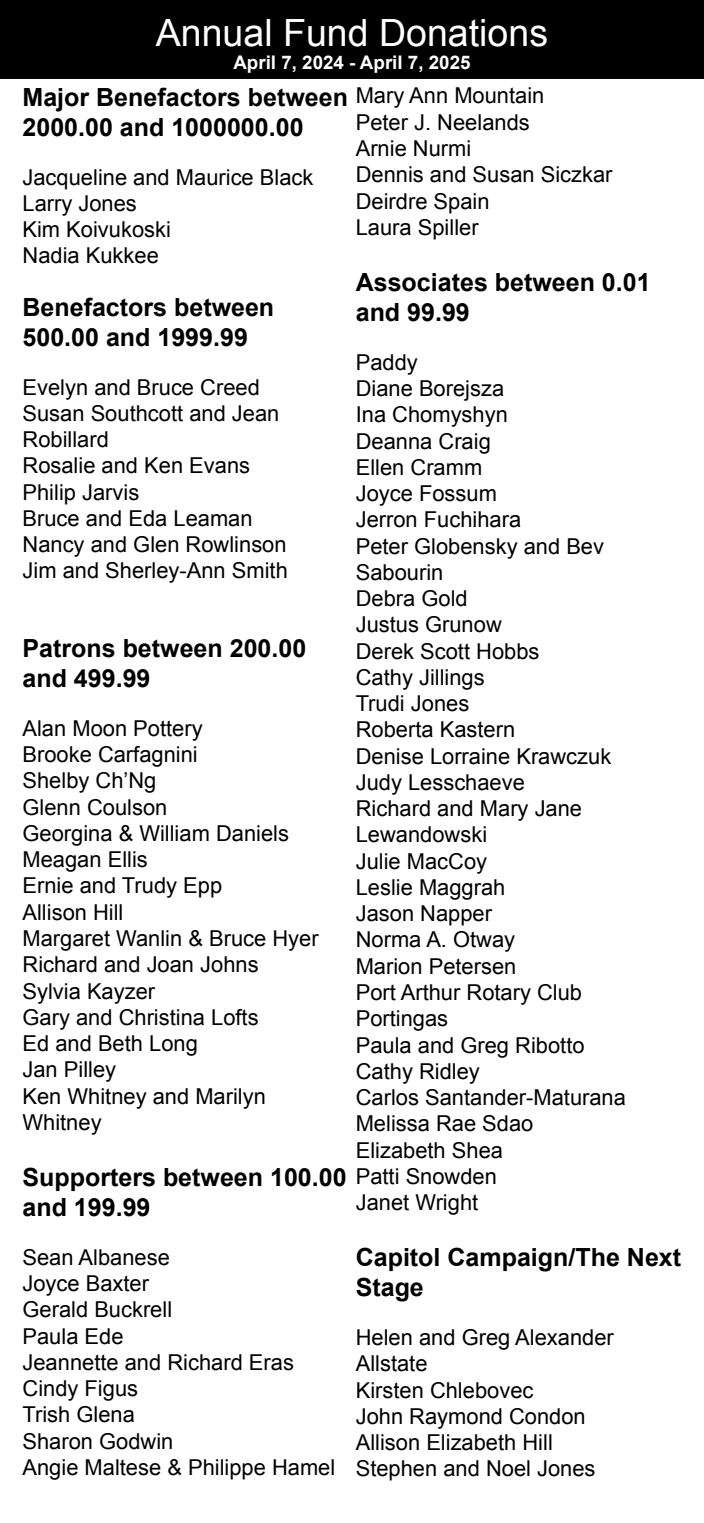
<style>
.page{position:relative;width:704px;height:1523px;background:#fff}
.page>*{position:absolute;margin:0;border:0;box-sizing:border-box;transform-origin:0 0}
.t1{font:37.5px "Arial";color:#fff}
.t2{font:700 25px/30px "Arial";color:#000}
.t3{font:21.88px/26.2px "Arial";color:#000}
.t4{font:700 18.75px "Arial";color:#fff}
</style>
<div class="page">
<div style="left:0;top:0;width:703px;height:78px;background:#000"></div>
<div style="left:0;top:0;width:703px;height:79px;border:1px solid #000"></div>
<h1 class="t1" style="left:156px;top:8px;width:393px">Annual Fund Donations</h1>
<p class="t4" style="left:233px;top:50px;width:238px">April 7, 2024 - April 7, 2025</p>
<p class="t2" style="left:22px;top:83px;width:327px">Major Benefactors between<br>2000.00 and 1000000.00</p>
<p class="t3" style="left:22px;top:164px;width:292px">Jacqueline and Maurice Black<br>Larry Jones<br>Kim Koivukoski<br>Nadia Kukkee</p>
<p class="t2" style="left:22px;top:293px;width:253px">Benefactors between<br>500.00 and 1999.99</p>
<p class="t3" style="left:22px;top:374px;width:267px">Evelyn and Bruce Creed<br>Susan Southcott and Jean<br>Robillard<br>Rosalie and Ken Evans<br>Philip Jarvis<br>Bruce and Eda Leaman<br>Nancy and Glen Rowlinson<br>Jim and Sherley-Ann Smith</p>
<p class="t3" style="left:355px;top:83px;width:258px">Mary Ann Mountain<br>Peter J. Neelands<br>Arnie Nurmi<br>Dennis and Susan Siczkar<br>Deirdre Spain<br>Laura Spiller</p>
<p class="t2" style="left:355px;top:268px;width:296px">Associates between 0.01 and 99.99</p>
<p class="t3" style="left:355px;top:349px;width:271px">Paddy<br>Diane Borejsza<br>Ina Chomyshyn<br>Deanna Craig<br>Ellen Cramm<br>Joyce Fossum<br>Jerron Fuchihara<br>Peter Globensky and Bev<br>Sabourin<br>Debra Gold<br>Justus Grunow<br>Derek Scott Hobbs<br>Cathy Jillings<br>Trudi Jones<br>Roberta Kastern<br>Denise Lorraine Krawczuk<br>Judy Lesschaeve<br>Richard and Mary Jane<br>Lewandowski<br>Julie MacCoy<br>Leslie Maggrah<br>Jason Napper<br>Norma A. Otway<br>Marion Petersen<br>Port Arthur Rotary Club<br>Portingas<br>Paula and Greg Ribotto<br>Cathy Ridley<br>Carlos Santander-Maturana<br>Melissa Rae Sdao<br>Elizabeth Shea<br>Patti Snowden<br>Janet Wright</p>
<p class="t2" style="left:355px;top:1243px;width:327px">Capitol Campaign/The Next<br>Stage</p>
<p class="t3" style="left:355px;top:1324px;width:259px">Helen and Greg Alexander<br>Allstate<br>Kirsten Chlebovec<br>John Raymond Condon<br>Allison Elizabeth Hill<br>Stephen and Noel Jones</p>
<p class="t2" style="left:22px;top:634px;width:285px">Patrons between 200.00 and 499.99</p>
<p class="t3" style="left:22px;top:715px;width:297px">Alan Moon Pottery<br>Brooke Carfagnini<br>Shelby Ch’Ng<br>Glenn Coulson<br>Georgina &amp; William Daniels<br>Meagan Ellis<br>Ernie and Trudy Epp<br>Allison Hill<br>Margaret Wanlin &amp; Bruce Hyer<br>Richard and Joan Johns<br>Sylvia Kayzer<br>Gary and Christina Lofts<br>Ed and Beth Long<br>Jan Pilley<br>Ken Whitney and Marilyn<br>Whitney</p>
<p class="t2" style="left:22px;top:1163px;width:325px">Supporters between 100.00 and 199.99</p>
<p class="t3" style="left:22px;top:1244px;width:314px">Sean Albanese<br>Joyce Baxter<br>Gerald Buckrell<br>Paula Ede<br>Jeannette and Richard Eras<br>Cindy Figus<br>Trish Glena<br>Sharon Godwin<br>Angie Maltese &amp; Philippe Hamel</p>
</div>
